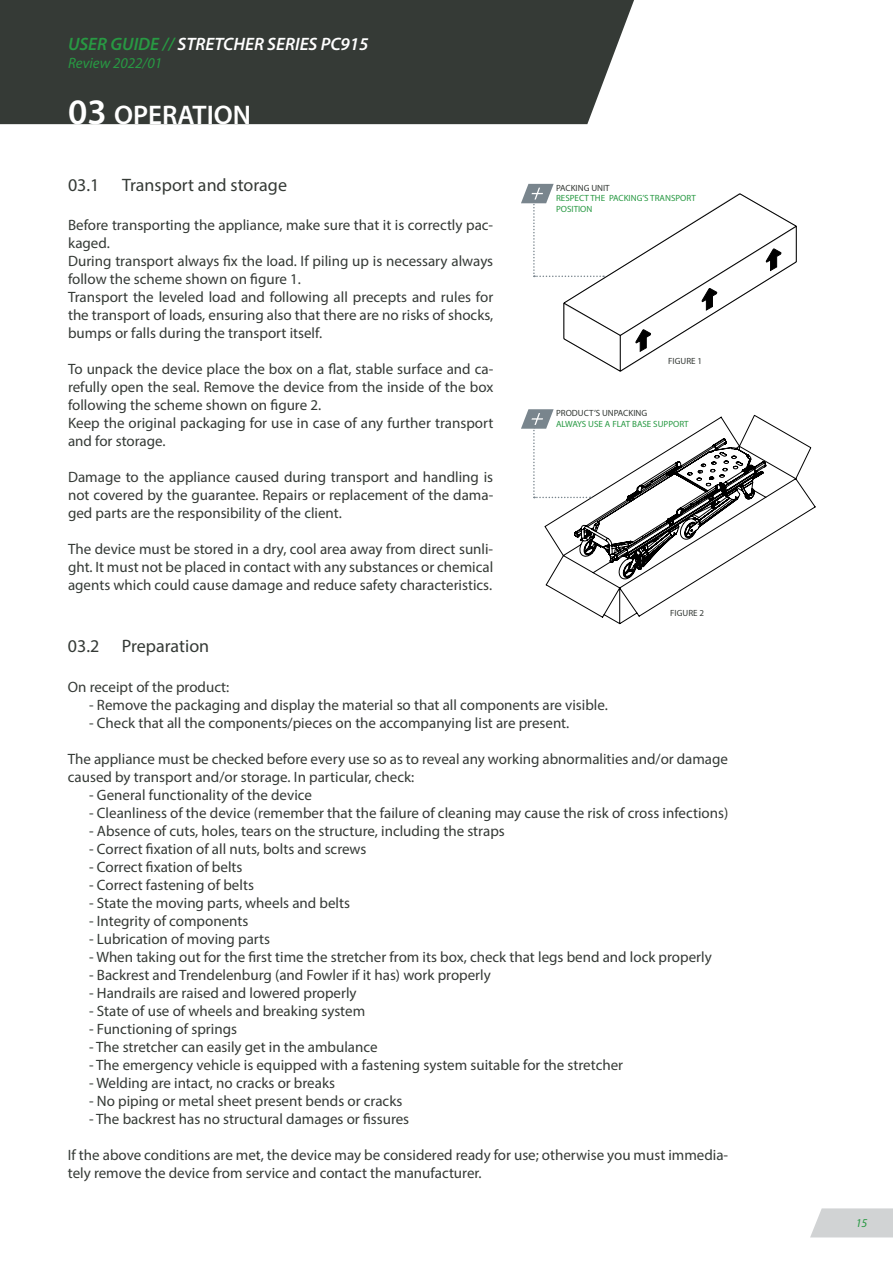
<style>
.page{position:relative;width:893px;height:1263px;background:#fff}
.page>*{position:absolute;margin:0;border:0;box-sizing:border-box;transform-origin:0 0}
.t1{font:600 27px "Myriad Pro";color:#fff}
.t2{font:18px "Myriad Pro";color:#353a36}
.t3{font:italic 600 18px "Myriad Pro";color:#fff}
.t4{font:15px/18px "Myriad Pro";color:#353a36}
.t5{font:italic 15px "Myriad Pro";color:#289943}
.t6{font:italic 12px "Myriad Pro";color:#289943}
.t7{font:9px/10.8px "Myriad Pro";color:#289943}
.t8{font:9px "Myriad Pro";color:#353a36}
.s1{color:#289943}
.s2{font-size:36px}
</style>
<div class="page">
<div style="left:0;top:0;width:634px;height:124px;background:#353a36"></div>
<svg style="left:810px;top:1208px;width:83px;height:29px;background:#d4d6d7"></svg>
<svg style="left:521px;top:184px;width:276px;height:188px"></svg>
<svg style="left:544px;top:415px;width:272px;height:209px"></svg>
<svg style="left:521px;top:409px;width:70px;height:89px"></svg>
<p class="t3" style="left:68px;top:32px;width:302px"><span class="s1">USER GUIDE //</span> STRETCHER SERIES PC915</p>
<p class="t5" style="left:68px;top:53px;width:96px">Review 2022/01</p>
<h1 class="t1" style="left:68px;top:98px;width:185px"><span class="s2">03</span> OPERATION</h1>
<p class="t2" style="left:68px;top:174px;width:33px">03.1</p>
<p class="t2" style="left:122px;top:174px;width:166px">Transport and storage</p>
<p class="t4" style="left:68px;top:216px;width:427px">Before transporting the appliance, make sure that it is correctly pac&shy;kaged.<br>During transport always fix the load. If piling up is necessary always follow the scheme shown on figure 1.<br>Transport the leveled load and following all precepts and rules for the transport of loads, ensuring also that there are no risks of shocks, bumps or falls during the transport itself.</p>
<p class="t4" style="left:68px;top:360px;width:427px">To unpack the device place the box on a flat, stable surface and ca&shy;refully open the seal. Remove the device from the inside of the box following the scheme shown on figure 2.<br>Keep the original packaging for use in case of any further transport and for storage.</p>
<p class="t4" style="left:68px;top:468px;width:427px;text-align:justify">Damage to the appliance caused during transport and handling is not covered by the guarantee. Repairs or replacement of the dama&shy;ged parts are the responsibility of the client.</p>
<p class="t4" style="left:68px;top:540px;width:427px;text-align:justify">The device must be stored in a dry, cool area away from direct sunli&shy;ght. It must not be placed in contact with any substances or chemical agents which could cause damage and reduce safety characteristics.</p>
<p class="t8" style="left:556px;top:182px;width:55px">PACKING UNIT</p>
<p class="t7" style="left:556px;top:193px;width:141px">RESPECT THE PACKING’S TRANSPORT<br>POSITION</p>
<p class="t8" style="left:668px;top:355px;width:35px">FIGURE 1</p>
<p class="t8" style="left:556px;top:407px;width:93px">PRODUCT’S UNPACKING</p>
<p class="t7" style="left:556px;top:418px;width:134px">ALWAYS USE A FLAT BASE SUPPORT</p>
<p class="t8" style="left:670px;top:607px;width:35px">FIGURE 2</p>
<p class="t2" style="left:68px;top:635px;width:33px">03.2</p>
<p class="t2" style="left:122px;top:635px;width:89px">Preparation</p>
<p class="t4" style="left:68px;top:677px;width:163px">On receipt of the product:</p>
<p class="t4" style="left:89px;top:695px;width:520px">- Remove the packaging and display the material so that all components are visible.</p>
<p class="t4" style="left:89px;top:713px;width:482px">- Check that all the components/pieces on the accompanying list are present.</p>
<p class="t4" style="left:68px;top:749px;width:662px">The appliance must be checked before every use so as to reveal any working abnormalities and/or damage caused by transport and/or storage. In particular, check:</p>
<p class="t4" style="left:89px;top:785px;width:224px">- General functionality of the device</p>
<p class="t4" style="left:89px;top:803px;width:641px">- Cleanliness of the device (remember that the failure of cleaning may cause the risk of cross infections)</p>
<p class="t4" style="left:89px;top:821px;width:417px">- Absence of cuts, holes, tears on the structure, including the straps</p>
<p class="t4" style="left:89px;top:839px;width:279px">- Correct fixation of all nuts, bolts and screws</p>
<p class="t4" style="left:89px;top:857px;width:155px">- Correct fixation of belts</p>
<p class="t4" style="left:89px;top:875px;width:166px">- Correct fastening of belts</p>
<p class="t4" style="left:89px;top:893px;width:262px">- State the moving parts, wheels and belts</p>
<p class="t4" style="left:89px;top:911px;width:161px">- Integrity of components</p>
<p class="t4" style="left:89px;top:929px;width:183px">- Lubrication of moving parts</p>
<p class="t4" style="left:89px;top:947px;width:624px">- When taking out for the first time the stretcher from its box, check that legs bend and lock properly</p>
<p class="t4" style="left:89px;top:965px;width:403px">- Backrest and Trendelenburg (and Fowler if it has) work properly</p>
<p class="t4" style="left:89px;top:983px;width:269px">- Handrails are raised and lowered properly</p>
<p class="t4" style="left:89px;top:1001px;width:278px">- State of use of wheels and breaking system</p>
<p class="t4" style="left:89px;top:1019px;width:149px">- Functioning of springs</p>
<p class="t4" style="left:89px;top:1037px;width:290px">- The stretcher can easily get in the ambulance</p>
<p class="t4" style="left:89px;top:1055px;width:535px">- The emergency vehicle is equipped with a fastening system suitable for the stretcher</p>
<p class="t4" style="left:89px;top:1073px;width:247px">- Welding are intact, no cracks or breaks</p>
<p class="t4" style="left:89px;top:1091px;width:315px">- No piping or metal sheet present bends or cracks</p>
<p class="t4" style="left:89px;top:1109px;width:322px">- The backrest has no structural damages or fissures</p>
<p class="t4" style="left:68px;top:1145px;width:662px">If the above conditions are met, the device may be considered ready for use; otherwise you must immedia&shy;tely remove the device from service and contact the manufacturer.</p>
<p class="t6" style="left:856px;top:1216px;width:13px">15</p>
</div>
